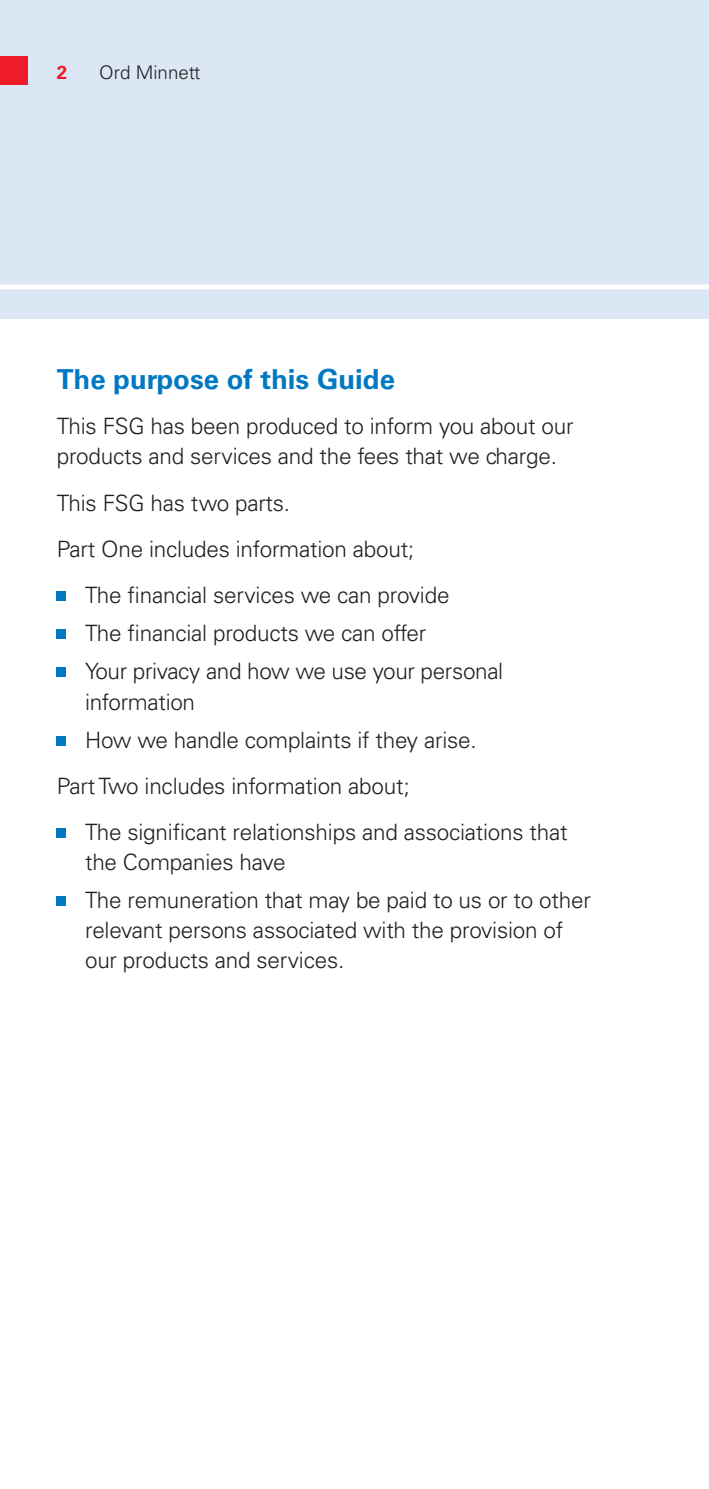
<style>
.page{position:relative;width:709px;height:1489px;background:#fff}
.page>*{position:absolute;margin:0;border:0;box-sizing:border-box;transform-origin:0 0}
.t1{font:700 27.5px "Univers";color:#0079c2}
.t2{font:300 22.5px/38px "Univers";letter-spacing:-.01em;color:#231f20}
.t3{font:300 18.75px "Univers";color:#231f20}
</style>
<div class="page">
<div style="left:0;top:0;width:709px;height:319px;background:#dbe7f5"></div>
<div style="left:0;top:284px;width:709px;height:5px;background:#fff"></div>
<div style="left:0;top:57px;width:28px;height:28px;background:#ee1c28"></div>
<div style="left:57px;top:591px;width:9px;height:9px;background:#0079c2"></div>
<div style="left:57px;top:629px;width:9px;height:9px;background:#0079c2"></div>
<div style="left:57px;top:667px;width:9px;height:10px;background:#0079c2"></div>
<div style="left:57px;top:736px;width:9px;height:9px;background:#0079c2"></div>
<div style="left:57px;top:828px;width:9px;height:9px;background:#0079c2"></div>
<div style="left:57px;top:896px;width:9px;height:9px;background:#0079c2"></div>
<p class="t3" style="left:99px;top:61px;width:103px">Ord Minnett</p>
<p class="t1" style="left:57px;top:363px;width:340px">The purpose of this Guide</p>
<p class="t2" style="left:57px;top:411px;width:518px;line-height:30px">This FSG has been produced to inform you about our products and services and the fees that we charge.</p>
<p class="t2" style="left:57px;top:483px;width:235px">This FSG has two parts.</p>
<p class="t2" style="left:57px;top:530px;width:359px">Part One includes information about;</p>
<p class="t2" style="left:85px;top:576px;width:366px">The financial services we can provide</p>
<p class="t2" style="left:85px;top:614px;width:420px">The financial products we can offer<br>Your privacy and how we use your personal</p>
<p class="t2" style="left:85px;top:682px;width:393px">information<br>How we handle complaints if they arise.</p>
<p class="t2" style="left:85px;top:762px;width:484px;line-height:46.2px;text-indent:-28px">Part Two includes information about;<br>The significant relationships and associations that</p>
<p class="t2" style="left:85px;top:843px;width:507px">the Companies have<br>The remuneration that may be paid to us or to other</p>
<p class="t2" style="left:85px;top:915px;width:479px;line-height:30px">relevant persons associated with the provision of our products and services.</p>
</div>
